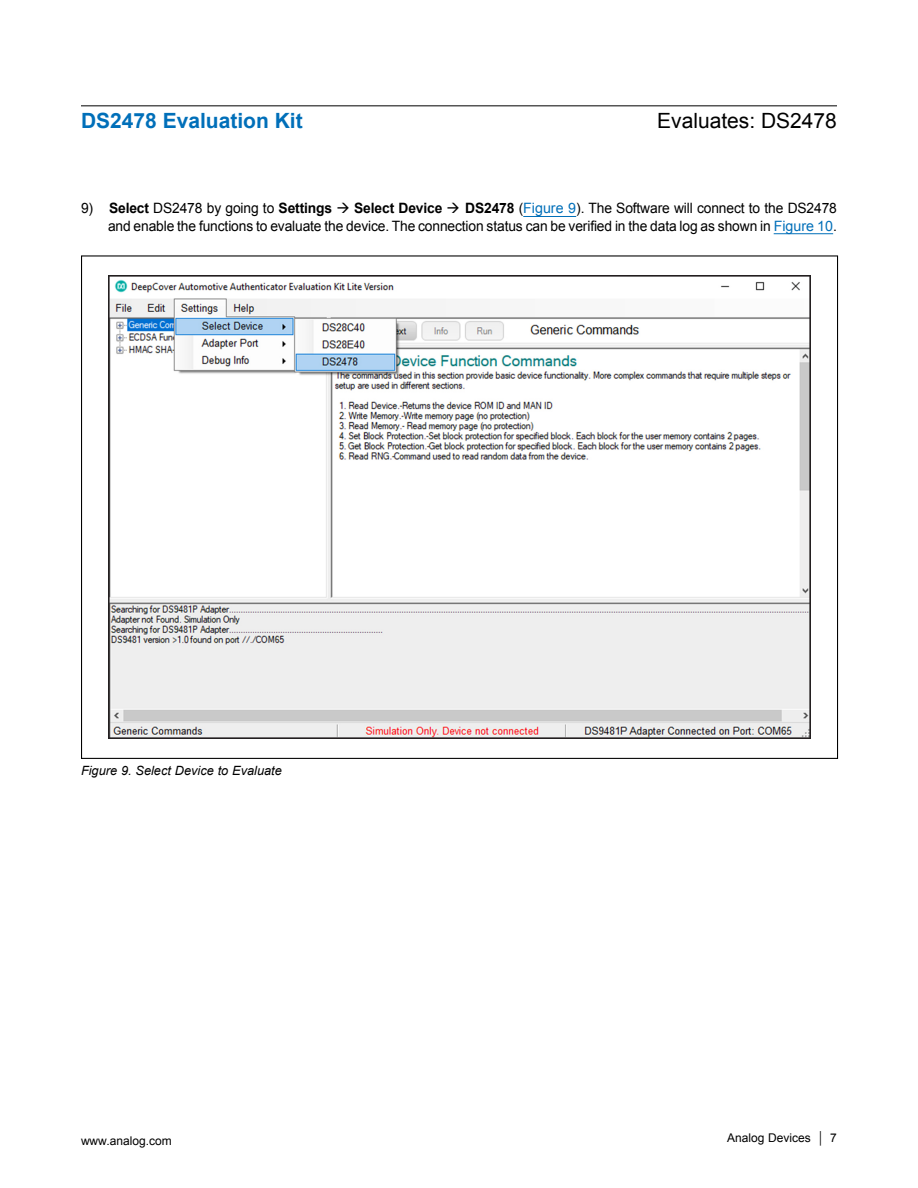
<style>
.page{position:relative;width:918px;height:1188px;background:#fff}
.page>*{position:absolute;margin:0;border:0;box-sizing:border-box;transform-origin:0 0}
.t1{font:700 21px "Arial";color:#006fb9}
.t2{font:21px "Arial";color:#000}
.t3{font:14.25px/17.2px "Arial";letter-spacing:-.01em;color:#000;text-align:right}
.t4{font:italic 12.75px "Arial";color:#000}
.t5{font:12px "Arial";color:#000}
.s1{font-weight:700}
.s2{color:#006fb9}
</style>
<div class="page">
<hr style="left:81px;top:105px;width:756px;height:1px;background:#000">
<hr style="left:523px;top:216px;width:53px;height:1px;background:#006fb9">
<hr style="left:774px;top:233px;width:59px;height:1px;background:#006fb9">
<img style="left:109px;top:276px;width:701px;height:462px">
<h1 class="t1" style="left:81px;top:107px;width:223px">DS2478 Evaluation Kit</h1>
<h1 class="t2" style="left:657px;top:107px;width:181px">Evaluates: DS2478</h1>
<p class="t3" style="left:81px;top:200px;width:758px">9) <span class="s1">Select</span> DS2478 by going to <span class="s1">Settings</span> → <span class="s1">Select Device</span> → <span class="s1">DS2478</span> (<span class="s2">Figure 9</span>). The Software will connect to the DS2478 and enable the functions to evaluate the device. The connection status can be verified in the data log as shown in <span class="s2">Figure 10</span>.</p>
<p class="t4" style="left:81px;top:762px;width:202px">Figure 9. Select Device to Evaluate</p>
<p class="t5" style="left:81px;top:1133px;width:92px">www.analog.com</p>
<p class="t5" style="left:727px;top:1130px;width:111px">Analog Devices │ 7</p>
</div>
